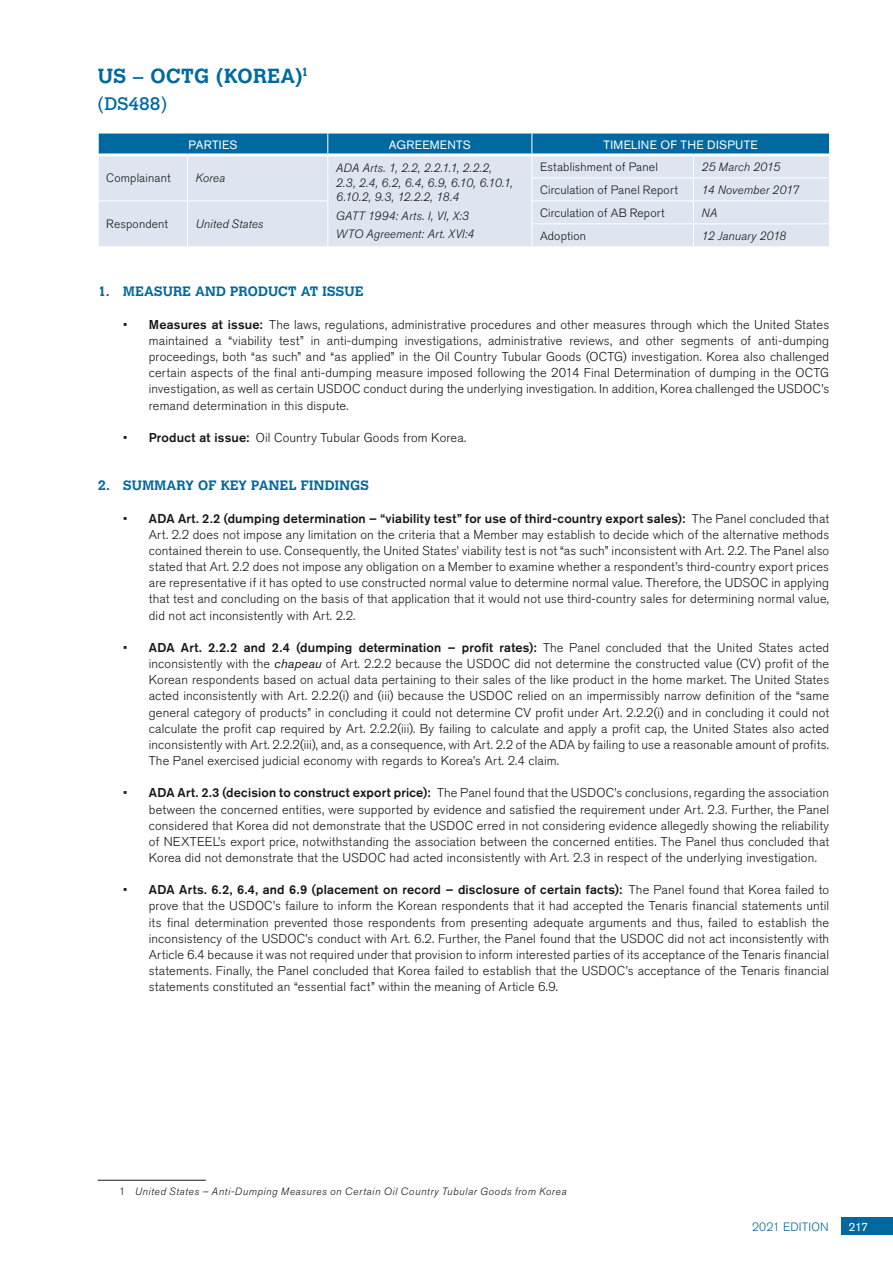
<style>
.page{position:relative;width:893px;height:1263px;background:#fff}
.page>*{position:absolute;margin:0;border:0;box-sizing:border-box;transform-origin:0 0}
.head1{font:700 20.25px "Calvert MT Std";letter-spacing:.02em;color:#00699f}
.head2{font:18px "Calvert MT Std";color:#00699f}
.head3{font:700 13.5px "Calvert MT Std";letter-spacing:.015em;color:#00699f}
.body_texte{font:300 12.75px/16.2px "Akzidenz Grotesk BE";letter-spacing:.01em;color:#181716;text-align:justify}
.tab_roman{font:italic 300 12px "Akzidenz Grotesk BE";letter-spacing:.01em;color:#181716}
.tab_roman-2{font:300 12px "Akzidenz Grotesk BE";letter-spacing:.01em;color:#181716}
.tab_roman-3{font:italic 300 12px/14.4px "Akzidenz Grotesk BE";letter-spacing:-.03em;color:#181716}
.tab_head1{font:12px "Akzidenz Grotesk BE";letter-spacing:.025em;color:#fff}
.t1{font:300 12px "Akzidenz Grotesk BE";letter-spacing:.015em;color:#00699f}
.footnotes{font:italic 300 10.5px "Akzidenz Grotesk BE";letter-spacing:.055em;color:#181716}
.s1{font-weight:500}
.s2{font-weight:400;font-style:italic}
.s3{font-style:normal}
</style>
<div class="page">
<div style="left:841px;top:1218px;width:52px;height:17px;background:#00699f"></div>
<svg style="left:98px;top:133px;width:732px;height:113px;background:#b8d0e3"></svg>
<hr style="left:98px;top:1180px;width:108px;height:1px;background:#181716">
<p class="head1" style="left:98px;top:63px;width:212px">US – OCTG (KOREA)<sup>1</sup></p>
<p class="head2" style="left:98px;top:93px;width:71px">(DS488)</p>
<p class="tab_head1" style="left:188px;top:137px;width:50px">PARTIES</p>
<p class="tab_head1" style="left:389px;top:137px;width:84px">AGREEMENTS</p>
<p class="tab_head1" style="left:604px;top:137px;width:156px">TIMELINE OF THE DISPUTE</p>
<p class="tab_roman-2" style="left:106px;top:172px;width:66px">Complainant</p>
<p class="tab_roman" style="left:196px;top:172px;width:31px">Korea</p>
<p class="tab_roman-3" style="left:336px;top:161px;width:178px">ADA Arts. 1, 2.2, 2.2.1.1, 2.2.2,<br>2.3, 2.4, 6.2, 6.4, 6.9, 6.10, 6.10.1,<br>6.10.2, 9.3, 12.2.2, 18.4</p>
<p class="tab_roman" style="left:336px;top:209px;width:134px">GATT 1994: Arts. I, VI, X:3</p>
<p class="tab_roman" style="left:336px;top:228px;width:140px">WTO Agreement: Art. XVI:4</p>
<p class="tab_roman-2" style="left:540px;top:160px;width:119px">Establishment of Panel</p>
<p class="tab_roman" style="left:702px;top:160px;width:80px">25 March 2015</p>
<p class="tab_roman-2" style="left:540px;top:183px;width:139px">Circulation of Panel Report</p>
<p class="tab_roman" style="left:702px;top:183px;width:99px">14 November 2017</p>
<p class="tab_roman-2" style="left:540px;top:206px;width:126px">Circulation of AB Report</p>
<p class="tab_roman" style="left:702px;top:206px;width:17px">NA</p>
<p class="tab_roman-2" style="left:540px;top:229px;width:47px">Adoption</p>
<p class="tab_roman" style="left:702px;top:229px;width:86px">12 January 2018</p>
<p class="tab_roman-2" style="left:106px;top:217px;width:63px">Respondent</p>
<p class="tab_roman" style="left:196px;top:217px;width:69px">United States</p>
<p class="head3" style="left:98px;top:283px;width:267px">1. MEASURE AND PRODUCT AT ISSUE</p>
<p class="body_texte" style="left:149px;top:316px;width:682px;text-indent:-26px">• <span class="s1">Measures at issue:</span> The laws, regulations, administrative procedures and other measures through which the United States maintained a “viability test” in anti-dumping investigations, administrative reviews, and other segments of anti-dumping proceedings, both “as such” and “as applied” in the Oil Country Tubular Goods (OCTG) investigation. Korea also challenged certain aspects of the final anti-dumping measure imposed following the 2014 Final Determination of dumping in the OCTG investigation, as well as certain USDOC conduct during the underlying investigation. In addition, Korea challenged the USDOC’s remand determination in this dispute.</p>
<p class="body_texte" style="left:123px;top:430px;width:345px">• <span class="s1">Product at issue:</span> Oil Country Tubular Goods from Korea.</p>
<p class="head3" style="left:98px;top:477px;width:273px">2. SUMMARY OF KEY PANEL FINDINGS</p>
<p class="body_texte" style="left:149px;top:510px;width:682px;text-indent:-26px">• <span class="s1">ADA Art. 2.2 (dumping determination – “viability test” for use of third-country export sales):</span> The Panel concluded that Art. 2.2 does not impose any limitation on the criteria that a Member may establish to decide which of the alternative methods contained therein to use. Consequently, the United States’ viability test is not “as such” inconsistent with Art. 2.2. The Panel also stated that Art. 2.2 does not impose any obligation on a Member to examine whether a respondent’s third-country export prices are representative if it has opted to use constructed normal value to determine normal value. Therefore, the UDSOC in applying that test and concluding on the basis of that application that it would not use third-country sales for determining normal value, did not act inconsistently with Art. 2.2.</p>
<p class="body_texte" style="left:149px;top:640px;width:682px;text-indent:-26px">• <span class="s1">ADA Art. 2.2.2 and 2.4 (dumping determination – profit rates):</span> The Panel concluded that the United States acted inconsistently with the <span class="s2">chapeau</span> of Art. 2.2.2 because the USDOC did not determine the constructed value (CV) profit of the Korean respondents based on actual data pertaining to their sales of the like product in the home market. The United States acted inconsistently with Art. 2.2.2(i) and (iii) because the USDOC relied on an impermissibly narrow definition of the “same general category of products” in concluding it could not determine CV profit under Art. 2.2.2(i) and in concluding it could not calculate the profit cap required by Art. 2.2.2(iii). By failing to calculate and apply a profit cap, the United States also acted inconsistently with Art. 2.2.2(iii), and, as a consequence, with Art. 2.2 of the ADA by failing to use a reasonable amount of profits.<br>The Panel exercised judicial economy with regards to Korea’s Art. 2.4 claim.</p>
<p class="body_texte" style="left:149px;top:785px;width:682px;text-indent:-26px">• <span class="s1">ADA Art. 2.3 (decision to construct export price):</span> The Panel found that the USDOC’s conclusions, regarding the association between the concerned entities, were supported by evidence and satisfied the requirement under Art. 2.3. Further, the Panel considered that Korea did not demonstrate that the USDOC erred in not considering evidence allegedly showing the reliability of NEXTEEL’s export price, notwithstanding the association between the concerned entities. The Panel thus concluded that Korea did not demonstrate that the USDOC had acted inconsistently with Art. 2.3 in respect of the underlying investigation.</p>
<p class="body_texte" style="left:149px;top:882px;width:682px;text-indent:-26px">• <span class="s1">ADA Arts. 6.2, 6.4, and 6.9 (placement on record – disclosure of certain facts):</span> The Panel found that Korea failed to prove that the USDOC’s failure to inform the Korean respondents that it had accepted the Tenaris financial statements until its final determination prevented those respondents from presenting adequate arguments and thus, failed to establish the inconsistency of the USDOC’s conduct with Art. 6.2. Further, the Panel found that the USDOC did not act inconsistently with Article 6.4 because it was not required under that provision to inform interested parties of its acceptance of the Tenaris financial statements. Finally, the Panel concluded that Korea failed to establish that the USDOC’s acceptance of the Tenaris financial statements constituted an “essential fact” within the meaning of Article 6.9.</p>
<p class="footnotes" style="left:119px;top:1185px;width:449px"><span class="s3">1</span> United States – Anti-Dumping Measures on Certain Oil Country Tubular Goods from Korea</p>
<p class="t1" style="left:752px;top:1220px;width:78px">2021 EDITION</p>
<p class="tab_head1" style="left:848px;top:1220px;width:21px">217</p>
</div>
